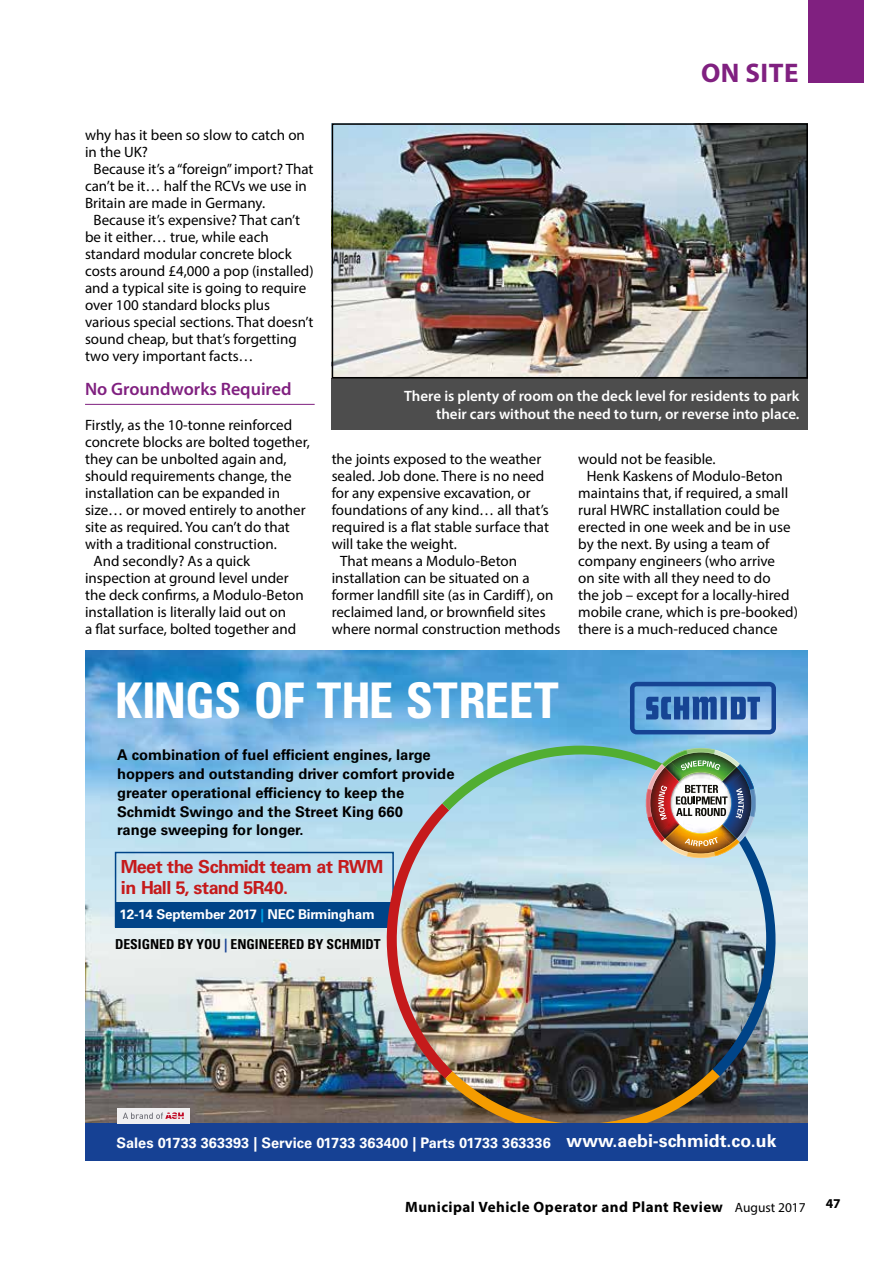
<style>
.page{position:relative;width:893px;height:1263px;background:#fff}
.page>*{position:absolute;margin:0;border:0;box-sizing:border-box;transform-origin:0 0}
.t1{font:700 condensed 49.2px "Univers LT Std";letter-spacing:-.015em;color:#fff}
.t2{font:700 27px "Myriad Pro";letter-spacing:.02em;color:#802080}
.t3{font:700 18px/21px "Univers LT Std";letter-spacing:-.035em;color:#c51a1b}
.t4{font:600 18px "Myriad Pro";color:#802080}
.t5{font:15px "Myriad Pro";color:#000}
.t6{font:600 15px/18px "Myriad Pro";color:#fff;text-align:right}
.t7{font:700 15px "Myriad Pro";letter-spacing:.03em;color:#000}
.t8{font:700 14.7px/18.8px "Univers LT Std";color:#000}
.t9{font:700 14.55px "Univers LT Std";color:#fff}
.t10{font:700 condensed 13.65px "Univers LT Std";color:#000}
.t11{font:700 13.5px "Univers LT Std";letter-spacing:-.015em;color:#fff}
.t12{font:700 13.5px "Myriad Pro";color:#000}
.s1{color:#009fe3}
.s2{color:#164194}
.s3{font-size:17.7px}
.s4{font-weight:400;font-size:13.5px}
</style>
<div class="page">
<hr style="left:85px;top:404px;width:230px;height:1px;background:#802080">
<img style="left:335px;top:126px;width:470px;height:249px">
<div style="left:332px;top:123px;width:476px;height:255px;border:2px solid #000"></div>
<div style="left:332px;top:378px;width:476px;height:51px;background:#4d4d4d"></div>
<div style="left:808px;top:0;width:56px;height:83px;background:#802080"></div>
<img style="left:85px;top:651px;width:723px;height:473px">
<div style="left:115px;top:852px;width:279px;height:75px;border:2px solid #048"></div>
<div style="left:115px;top:902px;width:279px;height:25px;background:#048"></div>
<img style="left:367px;top:682px;width:428px;height:442px">
<div style="left:85px;top:1124px;width:723px;height:37px;background:#164194"></div>
<div style="left:117px;top:1108px;width:73px;height:15px;background:#f0eff1"></div>
<svg style="left:123px;top:1112px;width:61px;height:7px"></svg>
<h2 class="t2" style="left:701px;top:55px;width:99px">ON SITE</h2>
<p class="t5" style="left:85px;top:126px;width:221px">why has it been so slow to catch on</p>
<p class="t5" style="left:85px;top:143px;width:64px">in the UK?</p>
<p class="t5" style="left:94px;top:160px;width:221px">Because it’s a “foreign” import? That</p>
<p class="t5" style="left:85px;top:177px;width:223px">can’t be it… half the RCVs we use in</p>
<p class="t5" style="left:85px;top:194px;width:182px">Britain are made in Germany.</p>
<p class="t5" style="left:94px;top:211px;width:208px">Because it’s expensive? That can’t</p>
<p class="t5" style="left:85px;top:228px;width:185px">be it either… true, while each</p>
<p class="t5" style="left:85px;top:245px;width:208px">standard modular concrete block</p>
<p class="t5" style="left:85px;top:262px;width:230px">costs around £4,000 a pop (installed)</p>
<p class="t5" style="left:85px;top:279px;width:223px">and a typical site is going to require</p>
<p class="t5" style="left:85px;top:296px;width:187px">over 100 standard blocks plus</p>
<p class="t5" style="left:85px;top:313px;width:230px">various special sections. That doesn’t</p>
<p class="t5" style="left:85px;top:330px;width:213px">sound cheap, but that’s forgetting</p>
<p class="t5" style="left:85px;top:347px;width:170px">two very important facts…</p>
<p class="t4" style="left:85px;top:378px;width:208px">No Groundworks Required</p>
<p class="t5" style="left:85px;top:415px;width:209px">Firstly, as the 10-tonne reinforced</p>
<p class="t5" style="left:85px;top:432px;width:226px">concrete blocks are bolted together,</p>
<p class="t5" style="left:85px;top:449px;width:203px">they can be unbolted again and,</p>
<p class="t5" style="left:85px;top:466px;width:208px">should requirements change, the</p>
<p class="t5" style="left:85px;top:483px;width:197px">installation can be expanded in</p>
<p class="t5" style="left:85px;top:500px;width:222px">size… or moved entirely to another</p>
<p class="t5" style="left:85px;top:517px;width:206px">site as required. You can’t do that</p>
<p class="t5" style="left:85px;top:534px;width:193px">with a traditional construction.</p>
<p class="t5" style="left:94px;top:551px;width:158px">And secondly? As a quick</p>
<p class="t5" style="left:85px;top:568px;width:205px">inspection at ground level under</p>
<p class="t5" style="left:85px;top:585px;width:220px">the deck confirms, a Modulo-Beton</p>
<p class="t5" style="left:85px;top:602px;width:203px">installation is literally laid out on</p>
<p class="t5" style="left:85px;top:619px;width:213px">a flat surface, bolted together and</p>
<p class="t6" style="left:404px;top:386px;width:397px">There is plenty of room on the deck level for residents to park their cars without the need to turn, or reverse into place.</p>
<p class="t5" style="left:332px;top:449px;width:211px">the joints exposed to the weather</p>
<p class="t5" style="left:332px;top:466px;width:214px">sealed. Job done. There is no need</p>
<p class="t5" style="left:332px;top:483px;width:200px">for any expensive excavation, or</p>
<p class="t5" style="left:332px;top:500px;width:219px">foundations of any kind… all that’s</p>
<p class="t5" style="left:332px;top:517px;width:219px">required is a flat stable surface that</p>
<p class="t5" style="left:332px;top:534px;width:127px">will take the weight.</p>
<p class="t5" style="left:340px;top:551px;width:178px">That means a Modulo-Beton</p>
<p class="t5" style="left:332px;top:568px;width:199px">installation can be situated on a</p>
<p class="t5" style="left:332px;top:585px;width:223px">former landfill site (as in Cardiff), on</p>
<p class="t5" style="left:332px;top:602px;width:216px">reclaimed land, or brownfield sites</p>
<p class="t5" style="left:332px;top:619px;width:230px">where normal construction methods</p>
<p class="t5" style="left:578px;top:449px;width:139px">would not be feasible.</p>
<p class="t5" style="left:587px;top:466px;width:198px">Henk Kaskens of Modulo-Beton</p>
<p class="t5" style="left:578px;top:483px;width:211px">maintains that, if required, a small</p>
<p class="t5" style="left:578px;top:500px;width:203px">rural HWRC installation could be</p>
<p class="t5" style="left:578px;top:517px;width:214px">erected in one week and be in use</p>
<p class="t5" style="left:578px;top:534px;width:193px">by the next. By using a team of</p>
<p class="t5" style="left:578px;top:551px;width:198px">company engineers (who arrive</p>
<p class="t5" style="left:578px;top:568px;width:194px">on site with all they need to do</p>
<p class="t5" style="left:578px;top:585px;width:213px">the job – except for a locally-hired</p>
<p class="t5" style="left:578px;top:602px;width:221px">mobile crane, which is pre-booked)</p>
<p class="t5" style="left:578px;top:619px;width:201px">there is a much-reduced chance</p>
<h1 class="t1" style="left:115px;top:671px;width:445px">KINGS OF THE STREET</h1>
<p class="t8" style="left:117px;top:746px;width:339px">A combination of fuel efficient engines, large hoppers and outstanding driver comfort provide greater operational efficiency to keep the Schmidt Swingo and the Street King 660<br>range sweeping for longer.</p>
<p class="t3" style="left:121px;top:856px;width:264px">Meet the Schmidt team at RWM in Hall 5, stand 5R40.</p>
<p class="t11" style="left:119px;top:906px;width:257px">12-14 September 2017 <span class="s1">|</span> NEC Birmingham</p>
<p class="t10" style="left:115px;top:936px;width:267px">DESIGNED BY YOU <span class="s2">|</span> ENGINEERED BY SCHMIDT</p>
<p class="t9" style="left:116px;top:1134px;width:662px">Sales 01733 363393 | Service 01733 363400 | Parts 01733 363336 <span class="s3">www.aebi-schmidt.co.uk</span></p>
<p class="t7" style="left:405px;top:1197px;width:402px">Municipal Vehicle Operator and Plant Review <span class="s4">August 2017</span></p>
<p class="t12" style="left:826px;top:1195px;width:16px">47</p>
</div>
